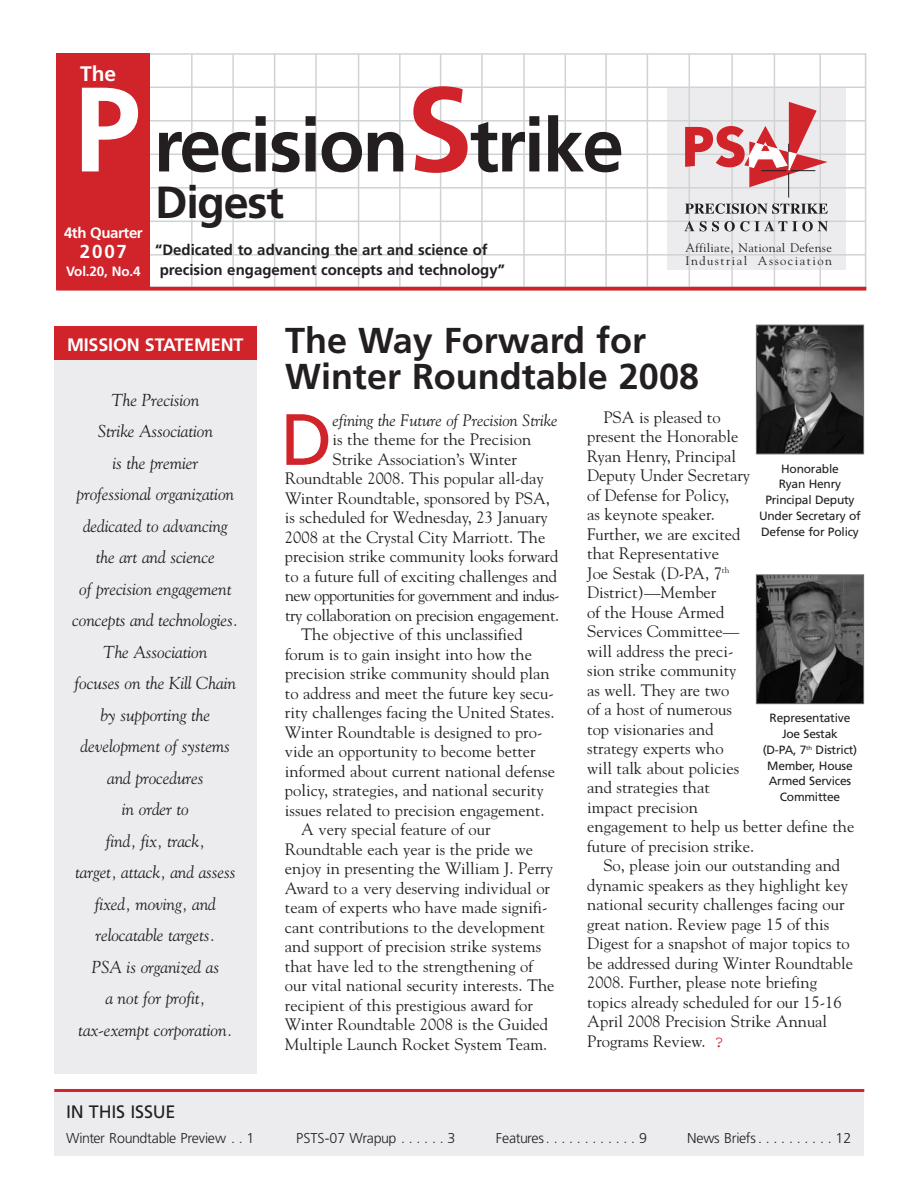
<style>
.page{position:relative;width:918px;height:1188px;background:#fff}
.page>*{position:absolute;margin:0;border:0;box-sizing:border-box;transform-origin:0 0}
.t1{font:700 75px "Frutiger";letter-spacing:-.03em;color:#231f20}
.t2{font:72.45px "Frutiger";color:#d1232a}
.t3{font:700 45px "Frutiger";letter-spacing:-.03em;color:#231f20}
.t4{font:700 36px "Frutiger";color:#231f20}
.t5{font:700 21px "Frutiger";color:#fff}
.t6{font:700 18.75px "Frutiger";color:#fff}
.t7{font:700 18px "Frutiger";letter-spacing:-.01em;color:#fff}
.t8{font:18px "Frutiger";letter-spacing:-.01em;color:#231f20}
.t9{font:italic 17.25px/31.5px "Goudy";letter-spacing:-.005em;color:#231f20;text-align:center}
.t10{font:16.5px/19.5px "Goudy";color:#231f20}
.t11{font:16.5px "Goudy";letter-spacing:-.02em;color:#231f20}
.t12{font:italic 16.5px "Goudy";letter-spacing:-.005em;color:#231f20}
.t13{font:16.2px "Goudy";letter-spacing:-.035em;color:#231f20}
.t14{font:700 15px/19.5px "Frutiger";color:#231f20}
.t15{font:700 15px "Frutiger";letter-spacing:-.03em;color:#fff}
.t16{font:300 14.25px "Frutiger";letter-spacing:-.01em;color:#231f20}
.t17{font:300 14.25px "Frutiger";letter-spacing:-.03em;color:#231f20}
.t18{font:700 13.5px "Frutiger";letter-spacing:-.01em;color:#fff}
.t19{font:12.3px/13.2px "Goudy";letter-spacing:.025em;color:#231f20}
.t20{font:12px/15.8px "Frutiger";letter-spacing:-.015em;color:#231f20;text-align:center}
.s1{font-size:120px;color:#fff}
.s2{font-size:120px;color:#d1232a}
.s3{font-size:36px;color:#231f20}
.s4{font-family:"Courier";color:#d1232a}
</style>
<div class="page">
<div style="left:140px;top:53px;width:726px;height:235px;border:2px solid #d1d2d4"></div>
<div style="left:667px;top:88px;width:179px;height:181px;background:#ececee"></div>
<hr style="left:191px;top:54px;width:2px;height:234px;background:#d1d2d4">
<hr style="left:232px;top:55px;width:2px;height:233px;background:#d1d2d4">
<hr style="left:274px;top:54px;width:1px;height:234px;background:#d1d2d4">
<hr style="left:315px;top:54px;width:2px;height:233px;background:#d1d2d4">
<hr style="left:358px;top:54px;width:1px;height:234px;background:#d1d2d4">
<hr style="left:399px;top:54px;width:2px;height:233px;background:#d1d2d4">
<hr style="left:440px;top:54px;width:1px;height:234px;background:#d1d2d4">
<hr style="left:481px;top:55px;width:2px;height:233px;background:#d1d2d4">
<hr style="left:523px;top:54px;width:2px;height:234px;background:#d1d2d4">
<hr style="left:565px;top:55px;width:1px;height:233px;background:#d1d2d4">
<hr style="left:605px;top:54px;width:2px;height:234px;background:#d1d2d4">
<hr style="left:647px;top:54px;width:1px;height:233px;background:#d1d2d4">
<hr style="left:689px;top:54px;width:1px;height:234px;background:#d1d2d4">
<hr style="left:731px;top:54px;width:2px;height:233px;background:#d1d2d4">
<hr style="left:774px;top:54px;width:1px;height:234px;background:#d1d2d4">
<hr style="left:819px;top:54px;width:2px;height:233px;background:#d1d2d4">
<hr style="left:141px;top:87px;width:725px;height:1px;background:#d1d2d4">
<hr style="left:141px;top:120px;width:725px;height:2px;background:#d1d2d4">
<hr style="left:141px;top:154px;width:725px;height:1px;background:#d1d2d4">
<hr style="left:141px;top:187px;width:725px;height:2px;background:#d1d2d4">
<hr style="left:141px;top:221px;width:725px;height:1px;background:#d1d2d4">
<hr style="left:141px;top:254px;width:725px;height:2px;background:#d1d2d4">
<div style="left:56px;top:53px;width:94px;height:236px;background:#d1232a"></div>
<svg style="left:56px;top:287px;width:810px;height:4px;background:#d53a40"></svg>
<svg style="left:684px;top:221px;width:144px;height:10px"></svg>
<svg style="left:685px;top:102px;width:143px;height:112px"></svg>
<div style="left:54px;top:1091px;width:810px;height:65px;background:#ececee"></div>
<hr style="left:54px;top:1089px;width:810px;height:3px;background:#d1232a">
<div style="left:54px;top:350px;width:202px;height:724px;background:#ececee"></div>
<div style="left:54px;top:327px;width:202px;height:33px;background:#d1232a"></div>
<img style="left:758px;top:327px;width:104px;height:125px">
<div style="left:756px;top:325px;width:108px;height:129px;border:1px solid #6c6d70"></div>
<img style="left:758px;top:576px;width:104px;height:126px">
<div style="left:756px;top:574px;width:108px;height:130px;border:1px solid #6c6d70"></div>
<p class="t5" style="left:80px;top:66px;width:38px">The</p>
<h1 class="t1" style="left:74px;top:115px;width:552px"><span class="s1">P</span> recision<span class="s2">S</span>trike</h1>
<h3 class="t3" style="left:155px;top:184px;width:130px">Digest</h3>
<p class="t14" style="left:160px;top:242px;width:347px;text-indent:-5px">“Dedicated to advancing the art and science of precision engagement concepts and technology”</p>
<p class="t15" style="left:64px;top:227px;width:80px">4th Quarter</p>
<p class="t6" style="left:80px;top:244px;width:49px">2007</p>
<p class="t18" style="left:66px;top:265px;width:76px">Vol.20, No.4</p>
<p class="t19" style="left:686px;top:241px;width:148px">Affiliate, National Defense<br>Industrial Association</p>
<p class="t7" style="left:67px;top:338px;width:581px">MISSION STATEMENT <span class="s3">The Way Forward for</span></p>
<h3 class="t4" style="left:285px;top:362px;width:416px">Winter Roundtable 2008</h3>
<p class="t9" style="left:72px;top:384px;width:168px">The Precision<br>Strike Association<br>is the premier<br>professional organization dedicated to advancing the art and science<br>of precision engagement concepts and technologies.<br>The Association<br>focuses on the Kill Chain by supporting the development of systems and procedures<br>in order to<br>find, fix, track,<br>target, attack, and assess fixed, moving, and relocatable targets.<br>PSA is organized as<br>a not for profit, tax-exempt corporation.</p>
<h2 class="t2" style="left:280px;top:411px;width:54px">D</h2>
<p class="t12" style="left:333px;top:411px;width:226px">efining the Future of Precision Strike</p>
<p class="t10" style="left:333px;top:430px;width:200px">is the theme for the Precision</p>
<p class="t10" style="left:333px;top:449px;width:186px">Strike Association’s Winter</p>
<p class="t10" style="left:285px;top:469px;width:260px">Roundtable 2008. This popular all-day</p>
<p class="t10" style="left:285px;top:488px;width:266px">Winter Roundtable, sponsored by PSA,</p>
<p class="t10" style="left:285px;top:508px;width:264px">is scheduled for Wednesday, 23 January</p>
<p class="t10" style="left:285px;top:527px;width:262px">2008 at the Crystal City Marriott. The</p>
<p class="t10" style="left:285px;top:547px;width:275px">precision strike community looks forward</p>
<p class="t10" style="left:285px;top:566px;width:274px">to a future full of exciting challenges and</p>
<p class="t13" style="left:285px;top:586px;width:276px">new opportunities for government and indus-</p>
<p class="t11" style="left:285px;top:606px;width:276px">try collaboration on precision engagement.</p>
<p class="t10" style="left:301px;top:625px;width:223px">The objective of this unclassified</p>
<p class="t10" style="left:285px;top:644px;width:249px">forum is to gain insight into how the</p>
<p class="t10" style="left:285px;top:664px;width:266px">precision strike community should plan</p>
<p class="t10" style="left:285px;top:683px;width:270px">to address and meet the future key secu-</p>
<p class="t10" style="left:285px;top:703px;width:271px">rity challenges facing the United States.</p>
<p class="t10" style="left:285px;top:722px;width:259px">Winter Roundtable is designed to pro-</p>
<p class="t10" style="left:285px;top:742px;width:252px">vide an opportunity to become better</p>
<p class="t10" style="left:285px;top:761px;width:272px">informed about current national defense</p>
<p class="t10" style="left:285px;top:781px;width:260px">policy, strategies, and national security</p>
<p class="t10" style="left:285px;top:800px;width:261px">issues related to precision engagement.</p>
<p class="t10" style="left:301px;top:820px;width:191px">A very special feature of our</p>
<p class="t10" style="left:285px;top:839px;width:250px">Roundtable each year is the pride we</p>
<p class="t10" style="left:285px;top:859px;width:270px">enjoy in presenting the William J. Perry</p>
<p class="t10" style="left:285px;top:878px;width:267px">Award to a very deserving individual or</p>
<p class="t10" style="left:285px;top:898px;width:264px">team of experts who have made signifi-</p>
<p class="t10" style="left:285px;top:917px;width:262px">cant contributions to the development</p>
<p class="t10" style="left:285px;top:937px;width:258px">and support of precision strike systems</p>
<p class="t10" style="left:285px;top:956px;width:250px">that have led to the strengthening of</p>
<p class="t10" style="left:285px;top:976px;width:271px">our vital national security interests. The</p>
<p class="t10" style="left:285px;top:995px;width:250px">recipient of this prestigious award for</p>
<p class="t10" style="left:285px;top:1015px;width:265px">Winter Roundtable 2008 is the Guided</p>
<p class="t10" style="left:285px;top:1034px;width:264px">Multiple Launch Rocket System Team.</p>
<p class="t10" style="left:587px;top:407px;width:269px;text-indent:16px">PSA is pleased to<br>present the Honorable<br>Ryan Henry, Principal<br>Deputy Under Secretary<br>of Defense for Policy,<br>as keynote speaker.<br>Further, we are excited<br>that Representative<br>Joe Sestak (D-PA, 7<sup>th<br></sup>District)—Member<br>of the House Armed<br>Services Committee—<br>will address the preci-<br>sion strike community<br>as well. They are two<br>of a host of numerous<br>top visionaries and<br>strategy experts who<br>will talk about policies<br>and strategies that<br>impact precision<br>engagement to help us better define the future of precision strike.</p>
<p class="t10" style="left:587px;top:856px;width:267px;text-indent:16px">So, please join our outstanding and dynamic speakers as they highlight key national security challenges facing our great nation. Review page 15 of this Digest for a snapshot of major topics to be addressed during Winter Roundtable 2008. Further, please note briefing topics already scheduled for our 15-16<br>April 2008 Precision Strike Annual Programs Review. <span class="s4">?</span></p>
<p class="t20" style="left:759px;top:462px;width:103px">Honorable<br>Ryan Henry<br>Principal Deputy<br>Under Secretary of<br>Defense for Policy</p>
<p class="t20" style="left:763px;top:711px;width:96px">Representative<br>Joe Sestak<br>(D-PA, 7<sup>th</sup> District)<br>Member, House<br>Armed Services<br>Committee</p>
<p class="t8" style="left:66px;top:1105px;width:111px">IN THIS ISSUE</p>
<p class="t16" style="left:66px;top:1132px;width:190px">Winter Roundtable Preview . . 1</p>
<p class="t16" style="left:296px;top:1132px;width:161px">PSTS-07 Wrapup . . . . . . 3</p>
<p class="t17" style="left:496px;top:1132px;width:153px">Features............9</p>
<p class="t16" style="left:687px;top:1132px;width:166px">NewsBriefs..........12</p>
</div>
